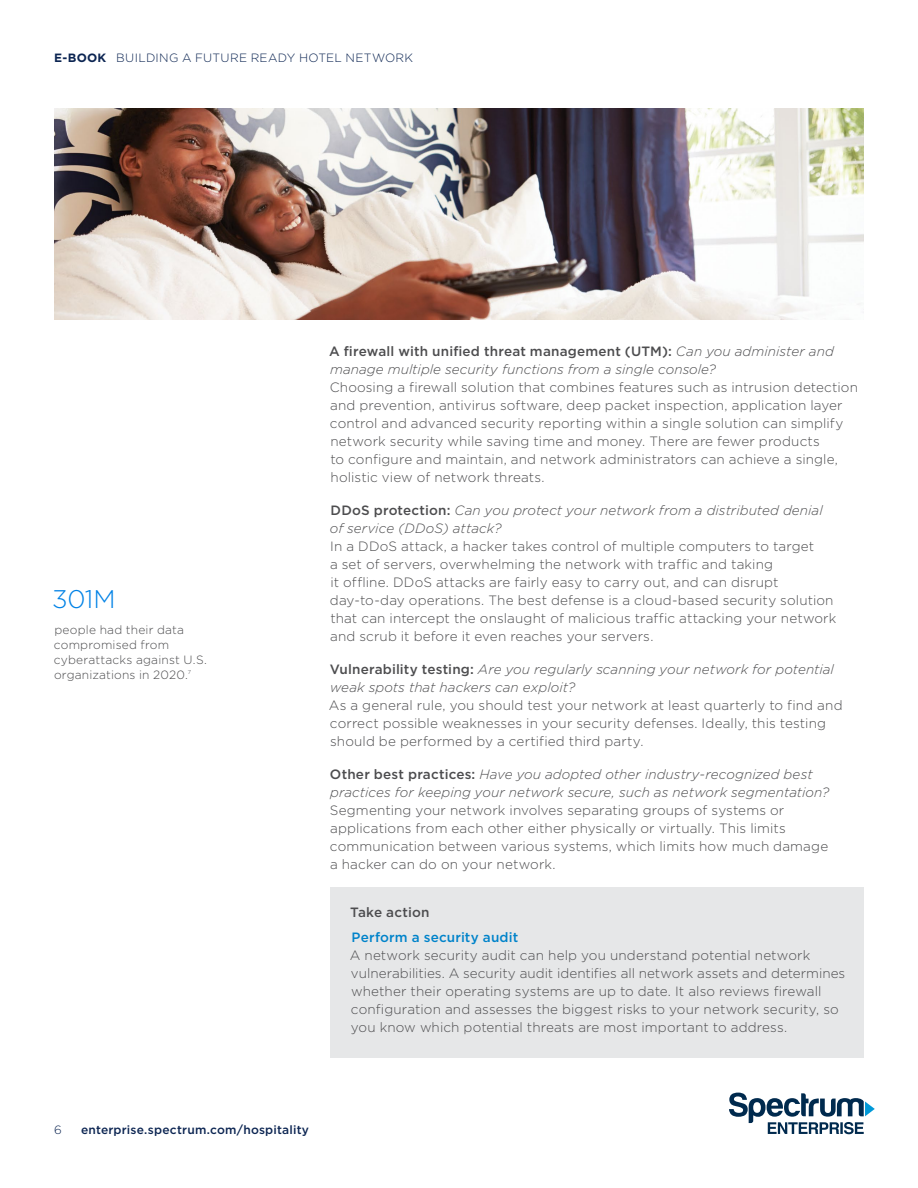
<style>
.page{position:relative;width:918px;height:1188px;background:#fff}
.page>*{position:absolute;margin:0;border:0;box-sizing:border-box;transform-origin:0 0}
.t1{font:300 25.5px "Gotham";color:#0082e6}
.t2{font:300 13.5px/18px "Gotham";letter-spacing:.01em;color:#4d4d4f}
.t3{font:italic 300 13.5px/18px "Gotham";letter-spacing:.005em;color:#4d4d4f}
.t4{font:500 13.5px "Gotham";letter-spacing:.01em;color:#0083ca}
.t5{font:500 13.5px "Gotham";letter-spacing:.01em;color:#4d4d4f}
.t6{font:300 12px/15px "Gotham";letter-spacing:.015em;color:#4d4d4f}
.t7{font:300 12px "Gotham";letter-spacing:.025em;color:#0c2552}
.t8{font:500 12px "Gotham";letter-spacing:.02em;color:#0c2552}
.s1{font-weight:700}
.s2{font-weight:500;font-style:normal}
</style>
<div class="page">
<div style="left:330px;top:887px;width:534px;height:171px;background:#e6e7e8"></div>
<svg style="left:729px;top:1093px;width:146px;height:41px"></svg>
<img style="left:54px;top:108px;width:810px;height:212px">
<p class="t7" style="left:54px;top:52px;width:361px"><span class="s1">E-BOOK</span> BUILDING A FUTURE READY HOTEL NETWORK</p>
<h1 class="t1" style="left:52px;top:585px;width:65px">301M</h1>
<p class="t6" style="left:54px;top:622px;width:155px">people had their data compromised from cyberattacks against U.S. organizations in 2020.<sup>7</sup></p>
<p class="t3" style="left:329px;top:342px;width:506px"><span class="s2">A firewall with unified threat management (UTM):</span> Can you administer and manage multiple security functions from a single console?</p>
<p class="t2" style="left:330px;top:378px;width:530px">Choosing a firewall solution that combines features such as intrusion detection and prevention, antivirus software, deep packet inspection, application layer control and advanced security reporting within a single solution can simplify network security while saving time and money. There are fewer products<br>to configure and maintain, and network administrators can achieve a single, holistic view of network threats.</p>
<p class="t3" style="left:330px;top:501px;width:494px"><span class="s2">DDoS protection:</span> Can you protect your network from a distributed denial of service (DDoS) attack?</p>
<p class="t2" style="left:330px;top:537px;width:508px">In a DDoS attack, a hacker takes control of multiple computers to target<br>a set of servers, overwhelming the network with traffic and taking<br>it offline. DDoS attacks are fairly easy to carry out, and can disrupt day-to-day operations. The best defense is a cloud-based security solution that can intercept the onslaught of malicious traffic attacking your network and scrub it before it even reaches your servers.</p>
<p class="t3" style="left:330px;top:660px;width:506px"><span class="s2">Vulnerability testing:</span> Are you regularly scanning your network for potential weak spots that hackers can exploit?</p>
<p class="t2" style="left:329px;top:696px;width:515px">As a general rule, you should test your network at least quarterly to find and correct possible weaknesses in your security defenses. Ideally, this testing should be performed by a certified third party.</p>
<p class="t3" style="left:330px;top:765px;width:501px"><span class="s2">Other best practices:</span> Have you adopted other industry-recognized best practices for keeping your network secure, such as network segmentation?</p>
<p class="t2" style="left:330px;top:801px;width:500px">Segmenting your network involves separating groups of systems or applications from each other either physically or virtually. This limits communication between various systems, which limits how much damage a hacker can do on your network.</p>
<p class="t5" style="left:350px;top:903px;width:81px">Take action</p>
<p class="t4" style="left:352px;top:929px;width:168px">Perform a security audit</p>
<p class="t2" style="left:350px;top:946px;width:497px">A network security audit can help you understand potential network vulnerabilities. A security audit identifies all network assets and determines whether their operating systems are up to date. It also reviews firewall configuration and assesses the biggest risks to your network security, so you know which potential threats are most important to address.</p>
<p class="t7" style="left:54px;top:1123px;width:9px">6</p>
<p class="t8" style="left:81px;top:1122px;width:230px">enterprise.spectrum.com/hospitality</p>
</div>
